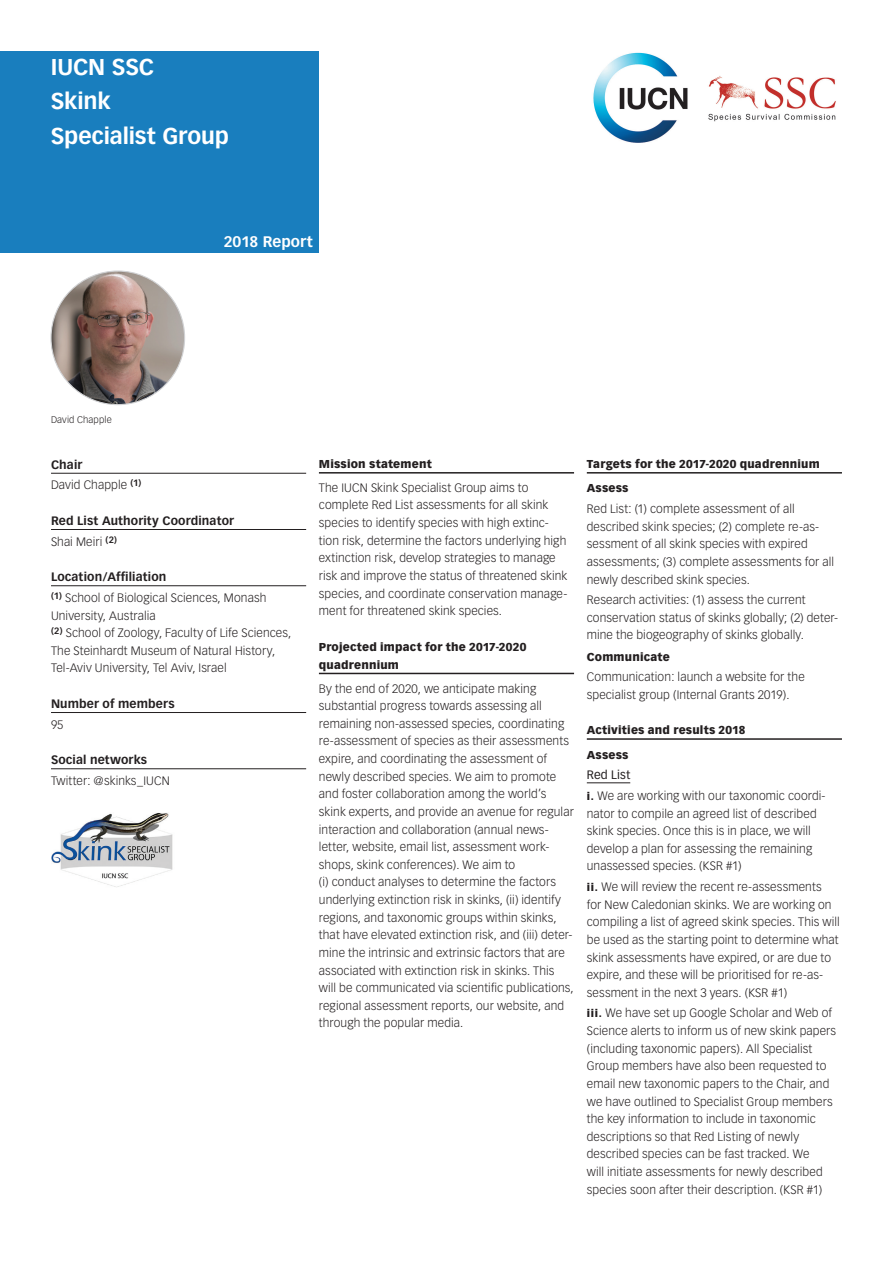
<style>
.page{position:relative;width:893px;height:1263px;background:#fff}
.page>*{position:absolute;margin:0;border:0;box-sizing:border-box;transform-origin:0 0}
.t1{font:700 22.5px/34.5px "Vectora LH";letter-spacing:-.005em;color:#fff}
.t2{font:700 15px "Vectora LH";color:#fff}
.t3{font:300 12px/17.7px "Vectora LH";letter-spacing:.01em;color:#231f20}
.t4{font:700 12px/20.7px "Vectora LH";letter-spacing:.01em;color:#231f20}
.t5{font:900 11.25px/24.2px "Vectora LH";letter-spacing:.015em;color:#231f20}
.t6{font:300 9.45px "Vectora LH";letter-spacing:.015em;color:#231f20}
.s1{font-weight:700}
.s2{font-weight:300}
.s3{font-weight:400}
.s4{font-weight:900;font-size:10.5px}
</style>
<div class="page">
<hr style="left:319px;top:472px;width:255px;height:2px;background:#231f20">
<hr style="left:319px;top:673px;width:255px;height:1px;background:#231f20">
<hr style="left:587px;top:472px;width:255px;height:2px;background:#231f20">
<hr style="left:587px;top:738px;width:255px;height:2px;background:#231f20">
<hr style="left:587px;top:782px;width:43px;height:1px;background:#231f20">
<div style="left:0;top:51px;width:319px;height:202px;background:#197ebe"></div>
<img style="left:51px;top:271px;width:134px;height:134px;border-radius:67px">
<img style="left:593px;top:52px;width:243px;height:91px">
<hr style="left:51px;top:473px;width:255px;height:1px;background:#231f20">
<hr style="left:51px;top:529px;width:255px;height:1px;background:#231f20">
<hr style="left:51px;top:585px;width:255px;height:1px;background:#231f20">
<hr style="left:51px;top:712px;width:255px;height:1px;background:#231f20">
<hr style="left:51px;top:768px;width:255px;height:1px;background:#231f20">
<img style="left:51px;top:812px;width:122px;height:75px">
<h1 class="t1" style="left:51px;top:50px;width:179px">IUCN SSC<br>Skink<br>Specialist Group</h1>
<p class="t2" style="left:224px;top:232px;width:91px">2018 Report</p>
<p class="t6" style="left:51px;top:414px;width:62px">David Chapple</p>
<p class="t3" style="left:51px;top:454px;width:92px;line-height:20.7px"><span class="s1">Chair<br></span>David Chapple <sup>(1)</sup></p>
<p class="t4" style="left:51px;top:510px;width:184px">Red List Authority Coordinator<br><span class="s2">Shai Meiri</span> <sup>(2)</sup></p>
<p class="t3" style="left:51px;top:567px;width:217px;line-height:20.7px"><span class="s1">Location/Affiliation<br></span><sup>(1)</sup> School of Biological Sciences, Monash</p>
<p class="t3" style="left:51px;top:607px;width:242px">University, Australia<br><sup>(2)</sup> School of Zoology, Faculty of Life Sciences, The Steinhardt Museum of Natural History, Tel-Aviv University, Tel Aviv, Israel</p>
<p class="t4" style="left:51px;top:693px;width:125px">Number of members</p>
<p class="t3" style="left:51px;top:716px;width:14px">95</p>
<p class="t4" style="left:51px;top:750px;width:98px">Social networks</p>
<p class="t3" style="left:51px;top:772px;width:120px">Twitter: @skinks_IUCN</p>
<p class="t5" style="left:319px;top:452px;width:114px">Mission statement</p>
<p class="t3" style="left:319px;top:479px;width:250px">The IUCN Skink Specialist Group aims to complete Red List assessments for all skink species to identify species with high extinc&shy;tion risk, determine the factors underlying high extinction risk, develop strategies to manage risk and improve the status of threatened skink species, and coordinate conservation manage&shy;ment for threatened skink species.</p>
<p class="t5" style="left:319px;top:638px;width:209px;line-height:18px">Projected impact for the 2017-2020 quadrennium</p>
<p class="t3" style="left:319px;top:679px;width:256px">By the end of 2020, we anticipate making substantial progress towards assessing all remaining non-assessed species, coordinating re-assessment of species as their assessments expire, and coordinating the assessment of newly described species. We aim to promote and foster collaboration among the world’s skink experts, and provide an avenue for regular interaction and collaboration (annual news&shy;letter, website, email list, assessment work&shy;shops, skink conferences). We aim to<br>(i) conduct analyses to determine the factors underlying extinction risk in skinks, (ii) identify regions, and taxonomic groups within skinks, that have elevated extinction risk, and (iii) deter&shy;mine the intrinsic and extrinsic factors that are associated with extinction risk in skinks. This will be communicated via scientific publications, regional assessment reports, our website, and through the popular media.</p>
<p class="t5" style="left:587px;top:452px;width:234px">Targets for the 2017-2020 quadrennium<br>Assess</p>
<p class="t3" style="left:587px;top:500px;width:249px">Red List: (1) complete assessment of all described skink species; (2) complete re-as&shy;sessment of all skink species with expired assessments; (3) complete assessments for all newly described skink species.</p>
<p class="t3" style="left:587px;top:591px;width:253px">Research activities: (1) assess the current conservation status of skinks globally; (2) deter&shy;mine the biogeography of skinks globally.</p>
<p class="t5" style="left:587px;top:644px;width:85px">Communicate</p>
<p class="t3" style="left:587px;top:668px;width:219px">Communication: launch a website for the specialist group (Internal Grants 2019).</p>
<p class="t5" style="left:587px;top:718px;width:160px">Activities and results 2018<br>Assess</p>
<p class="t3" style="left:587px;top:765px;width:240px;line-height:20.7px"><span class="s3">Red List<br></span><span class="s4">i.</span> We are working with our taxonomic coordi-</p>
<p class="t3" style="left:587px;top:804px;width:231px">nator to compile an agreed list of described skink species. Once this is in place, we will develop a plan for assessing the remaining unassessed species. (KSR #1)</p>
<p class="t3" style="left:587px;top:878px;width:254px"><span class="s4">ii.</span> We will review the recent re-assessments<br>for New Caledonian skinks. We are working on compiling a list of agreed skink species. This will be used as the starting point to determine what skink assessments have expired, or are due to expire, and these will be prioritised for re-as&shy;sessment in the next 3 years. (KSR #1)</p>
<p class="t3" style="left:587px;top:1004px;width:251px"><span class="s4">iii.</span> We have set up Google Scholar and Web of Science alerts to inform us of new skink papers (including taxonomic papers). All Specialist Group members have also been requested to email new taxonomic papers to the Chair, and we have outlined to Specialist Group members the key information to include in taxonomic descriptions so that Red Listing of newly described species can be fast tracked. We<br>will initiate assessments for newly described species soon after their description. (KSR #1)</p>
</div>
